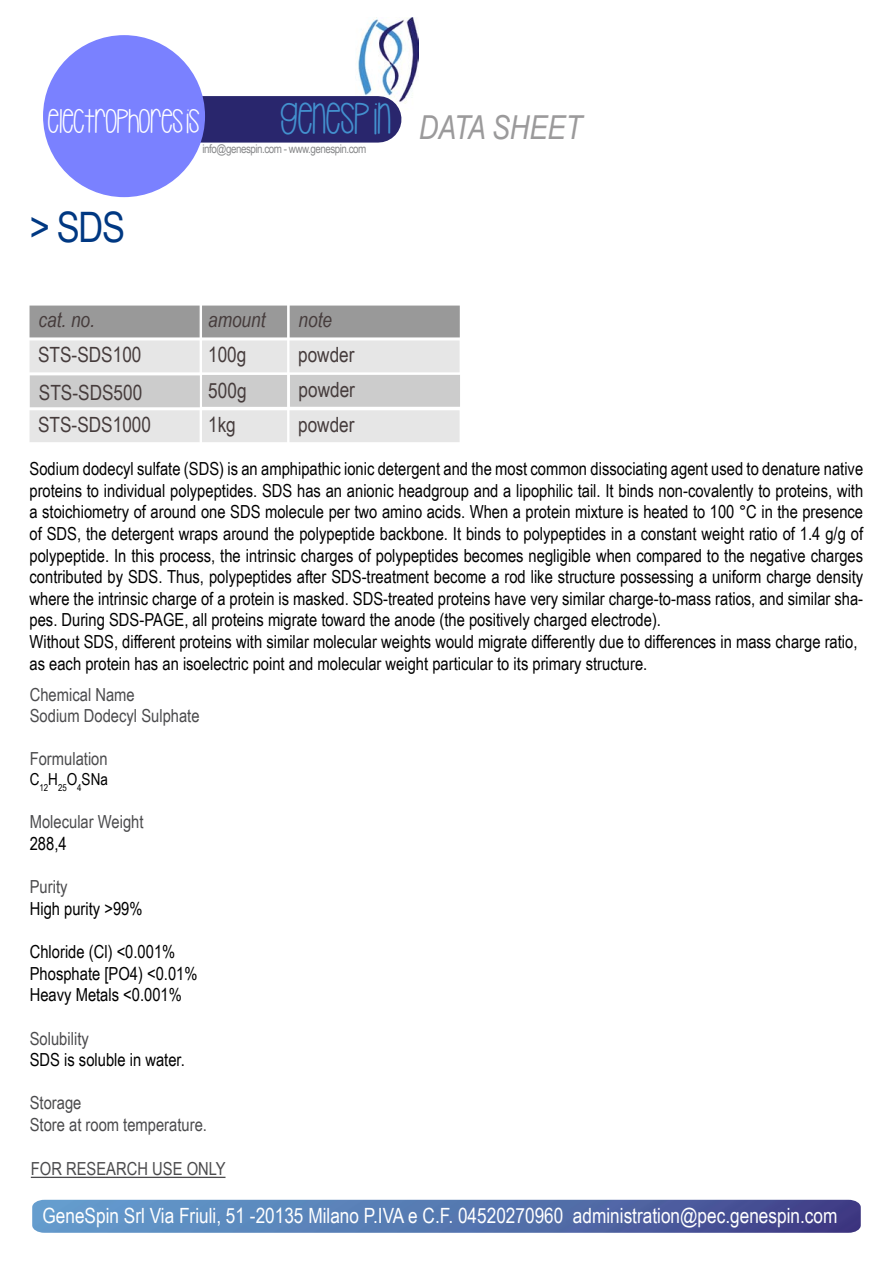
<style>
.page{position:relative;width:893px;height:1263px;background:#fff}
.page>*{position:absolute;margin:0;border:0;box-sizing:border-box;transform-origin:0 0}
.t1{font:42px "Arial Narrow";color:#003882}
.t2{font:34.5px "Hello Casual";color:#fff}
.t3{font:italic 33px "Arial Narrow";color:#9b9a9b}
.t4{font:21px "Arial Narrow";color:#fff}
.t5{font:21px "Arial Narrow";color:#463c3c}
.t6{font:italic 21px "Arial Narrow";color:#463c3c}
.t7{font:18px/21.6px "Arial Narrow";color:#000}
.t8{font:18px/21.6px "Arial Narrow";color:#4b4b4d}
.t9{font:16.5px "Arial Narrow";color:#000}
.t10{font:12px "Arial Narrow";letter-spacing:-.04em;color:#87888a}
</style>
<div class="page">
<img style="left:358px;top:17px;width:61px;height:94px">
<div style="left:191px;top:96px;width:187px;height:47px;background:#29266d"></div>
<img style="left:32px;top:1200px;width:829px;height:33px">
<div style="left:30px;top:306px;width:170px;height:31px;background:#999"></div>
<div style="left:202px;top:306px;width:85px;height:31px;background:#999"></div>
<div style="left:30px;top:340px;width:170px;height:32px;background:#e6e6e6;border:2px solid #e6e6e6"></div>
<div style="left:202px;top:340px;width:85px;height:32px;background:#e6e6e6;border:2px solid #e6e6e6"></div>
<div style="left:289px;top:340px;width:171px;height:32px;background:#e6e6e6;border:2px solid #e6e6e6"></div>
<div style="left:290px;top:306px;width:170px;height:31px;background:#999"></div>
<div style="left:43px;top:35px;width:162px;height:162px;background:#7a81ff;border-radius:81px"></div>
<hr style="left:31px;top:1177px;width:194px;height:1px;background:#4b4b4d">
<div style="left:202px;top:375px;width:85px;height:32px;background:#ccc"></div>
<div style="left:30px;top:375px;width:170px;height:32px;background:#ccc;border:2px solid #ccc"></div>
<div style="left:290px;top:375px;width:170px;height:32px;background:#ccc;border:2px solid #ccc"></div>
<div style="left:30px;top:410px;width:170px;height:32px;background:#e6e6e6"></div>
<div style="left:202px;top:410px;width:85px;height:32px;background:#e6e6e6"></div>
<div style="left:289px;top:410px;width:171px;height:32px;background:#e6e6e6"></div>
<h3 class="t3" style="left:281px;top:105px;width:303px"><sup>GENESPIN</sup> DATA SHEET</h3>
<p class="t10" style="left:203px;top:140px;width:165px">info@genespin.com - www.genespin.com</p>
<h2 class="t2" style="left:47px;top:106px;width:154px">ELECTROPHORESIS</h2>
<h1 class="t1" style="left:30px;top:196px;width:97px">&gt; SDS</h1>
<p class="t6" style="left:38px;top:305px;width:58px">cat. no.</p>
<p class="t6" style="left:208px;top:305px;width:59px">amount</p>
<p class="t5" style="left:38px;top:339px;width:105px">STS-SDS100</p>
<p class="t5" style="left:208px;top:339px;width:40px">100g</p>
<p class="t6" style="left:299px;top:305px;width:35px">note</p>
<p class="t5" style="left:298px;top:339px;width:58px">powder</p>
<p class="t5" style="left:39px;top:377px;width:105px">STS-SDS500</p>
<p class="t5" style="left:208px;top:375px;width:40px">500g</p>
<p class="t5" style="left:299px;top:374px;width:58px">powder</p>
<p class="t5" style="left:38px;top:409px;width:114px">STS-SDS1000</p>
<p class="t5" style="left:208px;top:409px;width:29px">1kg</p>
<p class="t5" style="left:298px;top:409px;width:58px">powder</p>
<p class="t7" style="left:30px;top:457px;width:835px">Sodium dodecyl sulfate (SDS) is an amphipathic ionic detergent and the most common dissociating agent used to denature native proteins to individual polypeptides. SDS has an anionic headgroup and a lipophilic tail. It binds non-covalently to proteins, with a stoichiometry of around one SDS molecule per two amino acids. When a protein mixture is heated to 100 °C in the presence of SDS, the detergent wraps around the polypeptide backbone. It binds to polypeptides in a constant weight ratio of 1.4 g/g of polypeptide. In this process, the intrinsic charges of polypeptides becomes negligible when compared to the negative charges contributed by SDS. Thus, polypeptides after SDS-treatment become a rod like structure possessing a uniform charge density where the intrinsic charge of a protein is masked. SDS-treated proteins have very similar charge-to-mass ratios, and similar sha&shy;pes. During SDS-PAGE, all proteins migrate toward the anode (the positively charged electrode).<br>Without SDS, different proteins with similar molecular weights would migrate differently due to differences in mass charge ratio, as each protein has an isoelectric point and molecular weight particular to its primary structure.</p>
<p class="t8" style="left:30px;top:683px;width:171px">Chemical Name<br>Sodium Dodecyl Sulphate</p>
<p class="t8" style="left:30px;top:748px;width:79px">Formulation</p>
<p class="t9" style="left:30px;top:767px;width:80px">C<sub>12</sub>H<sub>25</sub>O<sub>4</sub>SNa</p>
<p class="t8" style="left:30px;top:811px;width:115px">Molecular Weight</p>
<p class="t7" style="left:30px;top:832px;width:38px">288,4</p>
<p class="t8" style="left:30px;top:875px;width:39px">Purity</p>
<p class="t7" style="left:30px;top:897px;width:114px">High purity &gt;99%</p>
<p class="t7" style="left:30px;top:940px;width:169px">Chloride (Cl) &lt;0.001%<br>Phosphate [PO4) &lt;0.01%<br>Heavy Metals &lt;0.001%</p>
<p class="t8" style="left:30px;top:1027px;width:61px">Solubility</p>
<p class="t7" style="left:30px;top:1048px;width:157px">SDS is soluble in water.</p>
<p class="t8" style="left:30px;top:1091px;width:179px">Storage<br>Store at room temperature.</p>
<p class="t8" style="left:31px;top:1157px;width:196px">FOR RESEARCH USE ONLY</p>
<p class="t4" style="left:43px;top:1200px;width:796px">GeneSpin Srl Via Friuli, 51 -20135 Milano P.IVA e C.F. 04520270960 administration@pec.genespin.com</p>
</div>
